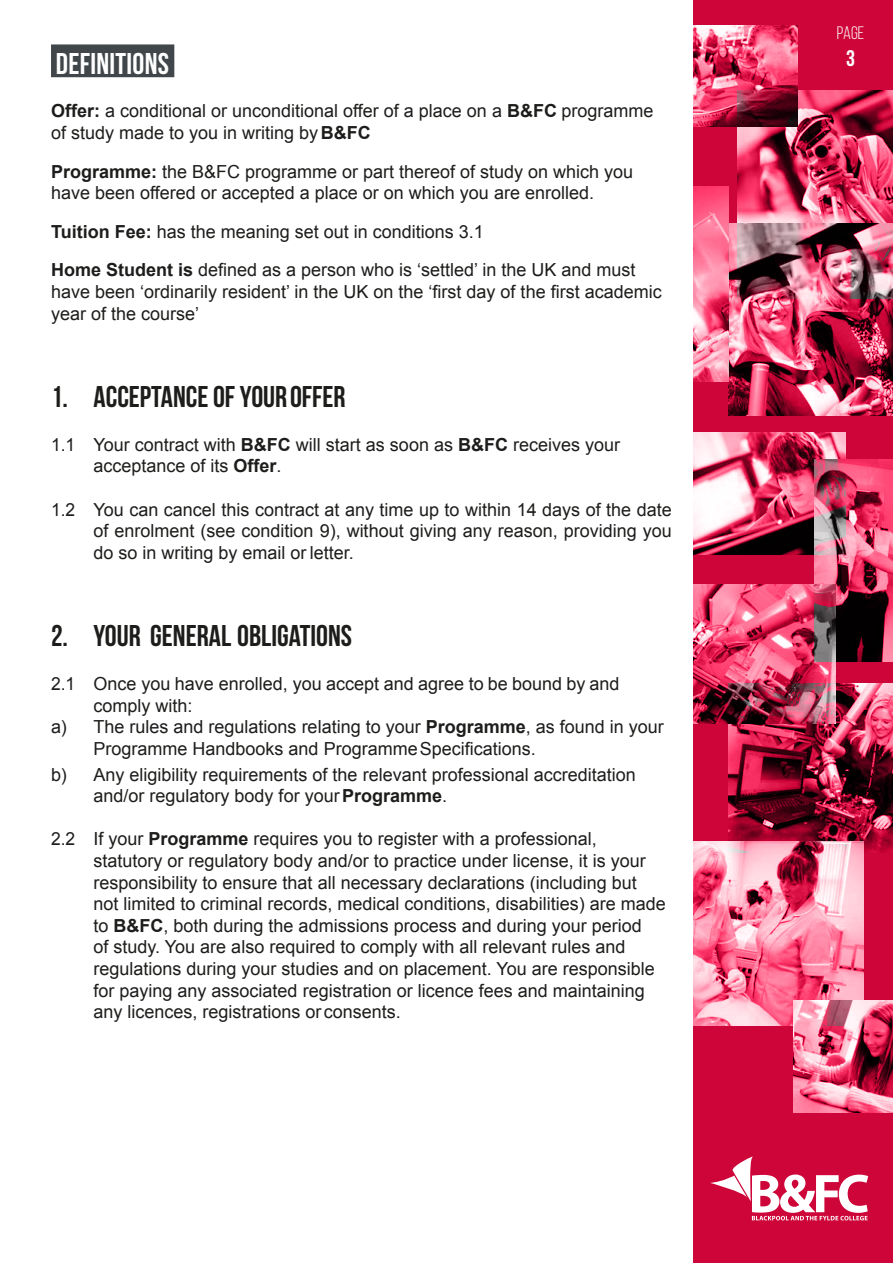
<style>
.page{position:relative;width:893px;height:1263px;background:#fff}
.page>*{position:absolute;margin:0;border:0;box-sizing:border-box;transform-origin:0 0}
.t1{font:700 30px "Bebas Neue";color:#1d1d1b}
.t2{font:700 30px "Bebas Neue";letter-spacing:.01em;color:#fff}
.t3{font:700 22.5px "Bebas Neue";color:#fff}
.t4{font:18px/21.6px "Arial";color:#1d1d1b}
.t5{font:18px "Bebas Neue";color:#fff}
.s1{font-weight:700}
</style>
<div class="page">
<div style="left:691px;top:0;width:202px;height:1263px;background:#ce0538"></div>
<svg style="left:710px;top:1156px;width:158px;height:64px"></svg>
<img style="left:728px;top:684px;width:165px;height:168px">
<img style="left:738px;top:91px;width:155px;height:132px">
<img style="left:693px;top:841px;width:171px;height:184px">
<img style="left:693px;top:433px;width:152px;height:121px">
<img style="left:793px;top:1000px;width:100px;height:112px">
<img style="left:728px;top:223px;width:165px;height:192px">
<img style="left:814px;top:460px;width:79px;height:201px">
<img style="left:693px;top:187px;width:35px;height:194px">
<img style="left:693px;top:25px;width:104px;height:102px">
<img style="left:693px;top:584px;width:142px;height:139px">
<div style="left:51px;top:44px;width:123px;height:33px;background:#404649"></div>
<h1 class="t2" style="left:56px;top:47px;width:115px">DEFINITIONS</h1>
<p class="t4" style="left:51px;top:100px;width:604px"><span class="s1">Offer:</span> a conditional or unconditional offer of a place on a <span class="s1">B&amp;FC</span> programme of study made to you in writing by <span class="s1">B&amp;FC</span></p>
<p class="t4" style="left:51px;top:161px;width:584px"><span class="s1">Programme:</span> the B&amp;FC programme or part thereof of study on which you have been offered or accepted a place or on which you are enrolled.</p>
<p class="t4" style="left:51px;top:212px;width:586px;line-height:38.5px"><span class="s1">Tuition Fee:</span> has the meaning set out in conditions 3.1<br><span class="s1">Home Student is</span> defined as a person who is ‘settled’ in the UK and must</p>
<p class="t4" style="left:51px;top:281px;width:612px">have been ‘ordinarily resident’ in the UK on the ‘first day of the first academic year of the course’</p>
<h1 class="t1" style="left:51px;top:380px;width:296px">1. ACCEPTANCE OF YOUR OFFER</h1>
<p class="t4" style="left:94px;top:434px;width:528px;text-indent:-43px">1.1 Your contract with <span class="s1">B&amp;FC</span> will start as soon as <span class="s1">B&amp;FC</span> receives your acceptance of its <span class="s1">Offer</span>.</p>
<p class="t4" style="left:94px;top:499px;width:580px;text-align:justify;text-indent:-43px">1.2 You can cancel this contract at any time up to within 14 days of the date of enrolment (see condition 9), without giving any reason, providing you do so in writing by email or letter.</p>
<h1 class="t1" style="left:51px;top:619px;width:303px">2. YOUR GENERAL OBLIGATIONS</h1>
<p class="t4" style="left:51px;top:673px;width:570px">2.1 Once you have enrolled, you accept and agree to be bound by and</p>
<p class="t4" style="left:94px;top:695px;width:101px">comply with:</p>
<p class="t4" style="left:51px;top:716px;width:614px">a) The rules and regulations relating to your <span class="s1">Programme</span>, as found in your</p>
<p class="t4" style="left:94px;top:738px;width:444px">Programme Handbooks and Programme Specifications.</p>
<p class="t4" style="left:94px;top:764px;width:544px;text-indent:-43px">b) Any eligibility requirements of the relevant professional accreditation and/or regulatory body for your <span class="s1">Programme</span>.</p>
<p class="t4" style="left:94px;top:828px;width:574px;text-indent:-43px">2.2 If your <span class="s1">Programme</span> requires you to register with a professional, statutory or regulatory body and/or to practice under license, it is your responsibility to ensure that all necessary declarations (including but not limited to criminal records, medical conditions, disabilities) are made to <span class="s1">B&amp;FC</span>, both during the admissions process and during your period<br>of study. You are also required to comply with all relevant rules and regulations during your studies and on placement. You are responsible for paying any associated registration or licence fees and maintaining any licences, registrations or consents.</p>
<p class="t5" style="left:837px;top:23px;width:29px">Page</p>
<p class="t3" style="left:846px;top:46px;width:10px">3</p>
</div>
